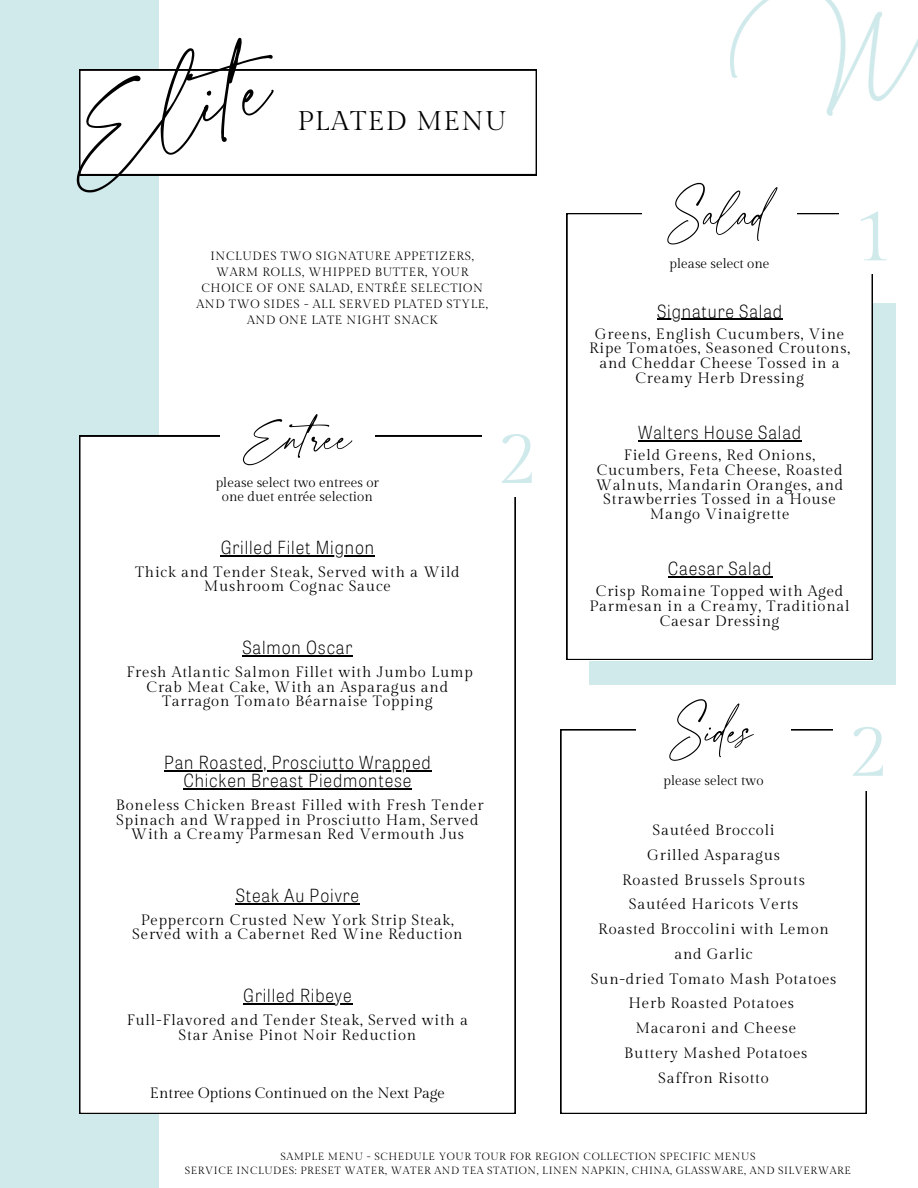
<style>
.page{position:relative;width:918px;height:1188px;background:#fff}
.page>*{position:absolute;margin:0;border:0;box-sizing:border-box;transform-origin:0 0}
.t1{font:180px "Adorn Story Script";color:#000}
.t2{font:81px "Adorn Story Script";color:#000}
.t3{font:75px "Gilda Display";color:#d0eaec}
.t4{font:27px "Gilda Display";letter-spacing:.05em;color:#000}
.t5{font:100 18px/18px "Tablet Gothic Narrow W04";letter-spacing:.05em;color:#000;text-align:center}
.t6{font:15px/14.7px "Gilda Display";letter-spacing:.05em;color:#000;text-align:center}
.t7{font:15px "Gilda Display";color:#000}
.t8{font:13.5px/13.5px "Gilda Display";color:#000;text-align:center}
.t9{font:12px/16px "Gilda Display";letter-spacing:.05em;color:#000;text-align:center}
.t10{font:10.5px "Gilda Display";letter-spacing:.05em;color:#000}
</style>
<div class="page">
<div style="left:0;top:0;width:159px;height:1188px;background:#d0eaec"></div>
<svg style="left:79px;top:70px;width:458px;height:105px"></svg>
<img style="left:730px;top:0;width:188px;height:116px">
<svg style="left:79px;top:436px;width:436px;height:678px"></svg>
<div style="left:482px;top:424px;width:67px;height:73px;background:#fff"></div>
<div style="left:220px;top:411px;width:155px;height:49px;background:#fff"></div>
<hr style="left:221px;top:555px;width:154px;height:1px;background:#000">
<hr style="left:242px;top:655px;width:111px;height:2px;background:#000">
<hr style="left:164px;top:770px;width:268px;height:2px;background:#000">
<hr style="left:183px;top:788px;width:229px;height:2px;background:#000">
<hr style="left:236px;top:903px;width:124px;height:1px;background:#000">
<hr style="left:243px;top:1004px;width:109px;height:1px;background:#000">
<div style="left:589px;top:303px;width:306px;height:381px;background:#d0eaec"></div>
<div style="left:567px;top:213px;width:306px;height:447px;background:#fff"></div>
<div style="left:839px;top:201px;width:67px;height:73px;background:#fff"></div>
<div style="left:642px;top:189px;width:155px;height:49px;background:#fff"></div>
<hr style="left:657px;top:319px;width:126px;height:1px;background:#000">
<hr style="left:638px;top:440px;width:164px;height:1px;background:#000">
<hr style="left:668px;top:576px;width:104px;height:1px;background:#000">
<svg style="left:561px;top:730px;width:306px;height:384px"></svg>
<div style="left:833px;top:718px;width:67px;height:73px;background:#fff"></div>
<div style="left:636px;top:705px;width:155px;height:49px;background:#fff"></div>
<h1 class="t1" style="left:42px;top:44px;width:214px;rotate:-14deg">Elite</h1>
<p class="t4" style="left:297px;top:106px;width:211px">PLATED MENU</p>
<p class="t9" style="left:196px;top:249px;width:293px">INCLUDES TWO SIGNATURE APPETIZERS, WARM ROLLS, WHIPPED BUTTER, YOUR CHOICE OF ONE SALAD, ENTRÉE SELECTION AND TWO SIDES - ALL SERVED PLATED STYLE, AND ONE LATE NIGHT SNACK</p>
<h3 class="t2" style="left:243px;top:395px;width:110px">Entree</h3>
<p class="t8" style="left:216px;top:476px;width:165px">please select two entrees or one duet entrée selection</p>
<h5 class="t5" style="left:221px;top:538px;width:155px">Grilled Filet Mignon</h5>
<h4 class="t6" style="left:135px;top:565px;width:326px">Thick and Tender Steak, Served with a Wild<br>Mushroom Cognac Sauce</h4>
<h5 class="t5" style="left:242px;top:638px;width:111px">Salmon Oscar</h5>
<h4 class="t6" style="left:126px;top:665px;width:348px">Fresh Atlantic Salmon Fillet with Jumbo Lump<br>Crab Meat Cake, With an Asparagus and<br>Tarragon Tomato Béarnaise Topping</h4>
<h2 class="t3" style="left:496px;top:416px;width:43px">2</h2>
<h5 class="t5" style="left:164px;top:753px;width:268px">Pan Roasted, Prosciutto Wrapped<br>Chicken Breast Piedmontese</h5>
<h4 class="t6" style="left:116px;top:798px;width:369px">Boneless Chicken Breast Filled with Fresh Tender<br>Spinach and Wrapped in Prosciutto Ham, Served<br>With a Creamy Parmesan Red Vermouth Jus</h4>
<h5 class="t5" style="left:236px;top:886px;width:125px">Steak Au Poivre</h5>
<h2 class="t6" style="left:132px;top:913px;width:332px">Peppercorn Crusted New York Strip Steak,<br>Served with a Cabernet Red Wine Reduction</h2>
<p class="t5" style="left:243px;top:986px;width:110px">Grilled Ribeye</p>
<h5 class="t6" style="left:127px;top:1013px;width:343px">Full-Flavored and Tender Steak, Served with a<br>Star Anise Pinot Noir Reduction</h5>
<h5 class="t7" style="left:150px;top:1085px;width:297px">Entree Options Continued on the Next Page</h5>
<h4 class="t2" style="left:672px;top:173px;width:97px">Salad</h4>
<h4 class="t8" style="left:670px;top:257px;width:102px">please select one</h4>
<h5 class="t3" style="left:853px;top:193px;width:43px">1</h5>
<h5 class="t5" style="left:657px;top:301px;width:127px">Signature Salad</h5>
<h4 class="t6" style="left:589px;top:327px;width:262px">Greens, English Cucumbers, Vine<br>Ripe Tomatoes, Seasoned Croutons, and Cheddar Cheese Tossed in a<br>Creamy Herb Dressing</h4>
<h5 class="t5" style="left:638px;top:423px;width:164px">Walters House Salad</h5>
<h4 class="t6" style="left:596px;top:448px;width:249px">Field Greens, Red Onions,<br>Cucumbers, Feta Cheese, Roasted<br>Walnuts, Mandarin Oranges, and<br>Strawberries Tossed in a House<br>Mango Vinaigrette</h4>
<h5 class="t5" style="left:668px;top:559px;width:105px">Caesar Salad</h5>
<h4 class="t6" style="left:590px;top:584px;width:262px">Crisp Romaine Topped with Aged<br>Parmesan in a Creamy, Traditional<br>Caesar Dressing</h4>
<h5 class="t2" style="left:674px;top:689px;width:81px">Sides</h5>
<h2 class="t8" style="left:664px;top:774px;width:101px">please select two</h2>
<p class="t6" style="left:591px;top:818px;width:247px;line-height:24.8px">Sautéed Broccoli<br>Grilled Asparagus<br>Roasted Brussels Sprouts<br>Sautéed Haricots Verts<br>Roasted Broccolini with Lemon and Garlic<br>Sun-dried Tomato Mash Potatoes<br>Herb Roasted Potatoes<br>Macaroni and Cheese<br>Buttery Mashed Potatoes<br>Saffron Risotto</p>
<h5 class="t3" style="left:847px;top:709px;width:43px">2</h5>
<h5 class="t10" style="left:280px;top:1150px;width:477px">SAMPLE MENU - SCHEDULE YOUR TOUR FOR REGION COLLECTION SPECIFIC MENUS</h5>
<p class="t10" style="left:185px;top:1164px;width:668px">SERVICE INCLUDES: PRESET WATER, WATER AND TEA STATION, LINEN NAPKIN, CHINA, GLASSWARE, AND SILVERWARE</p>
</div>
